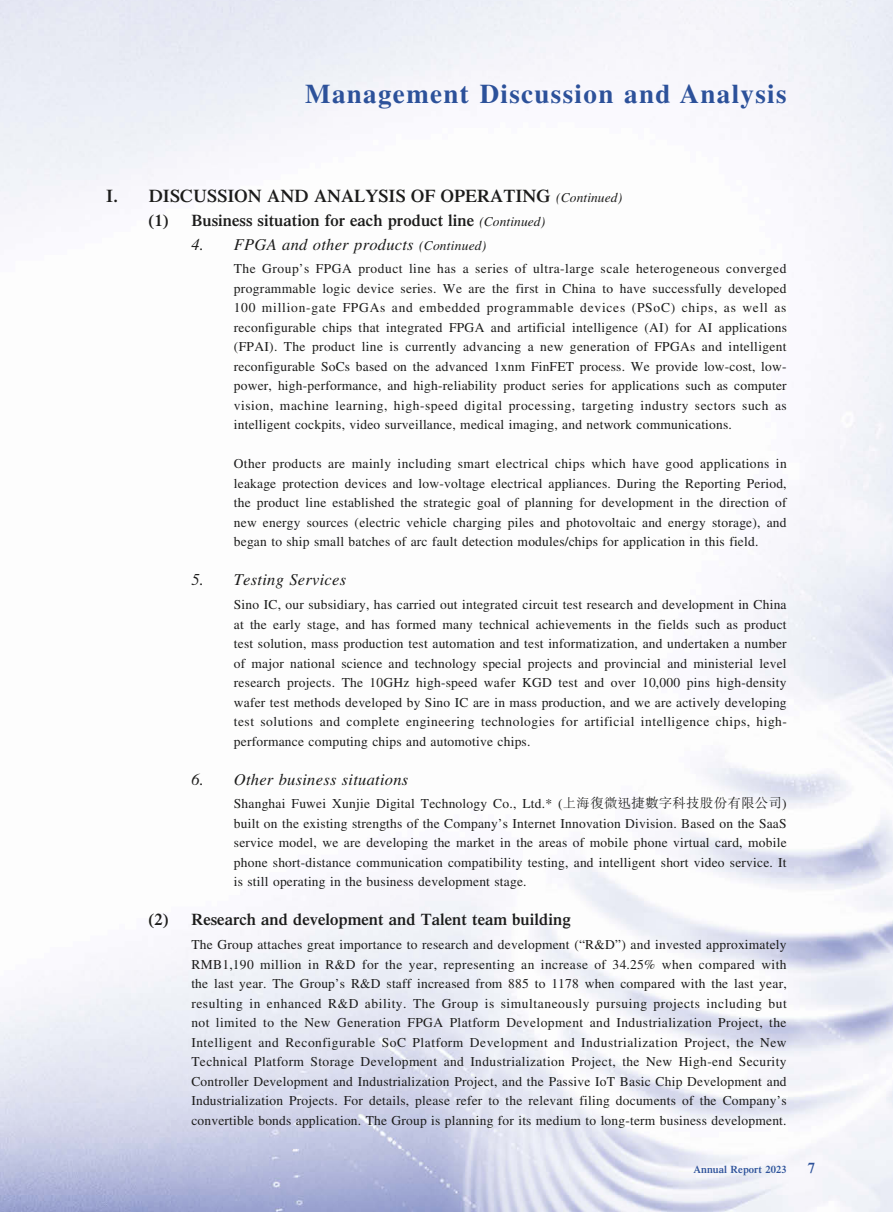
<style>
.page{position:relative;width:893px;height:1212px;background:#fff}
.page>*{position:absolute;margin:0;border:0;box-sizing:border-box;transform-origin:0 0}
.t1{font:700 27px "Times LT Std";letter-spacing:.05em;color:#2c519a}
.t2{font:600 18px "Times LT Std";letter-spacing:.005em;color:#1c1c1b}
.t3{font:600 16.5px "Times LT Std";letter-spacing:.005em;color:#1c1c1b}
.t4{font:italic 16.5px "Times LT Std";letter-spacing:.015em;color:#1c1c1b}
.t5{font:600 15px "Times LT Std";color:#2c519a}
.t6{font:13.5px/19.5px "Times LT Std";letter-spacing:.015em;color:#1c1c1b;text-align:justify}
.t7{font:600 10.5px "Times LT Std";letter-spacing:.01em;color:#2c519a}
.s1{font-weight:400;font-style:italic;font-size:13.5px}
.s2{font-size:13.5px}
.s3{font-family:"M Sung HK";font-weight:300}
</style>
<div class="page">
<h1 class="t1" style="left:305px;top:78px;width:483px">Management Discussion and Analysis</h1>
<h2 class="t2" style="left:106px;top:185px;width:517px">I. DISCUSSION AND ANALYSIS OF OPERATING <span class="s1">(Continued)</span></h2>
<p class="t3" style="left:149px;top:210px;width:398px">(1) Business situation for each product line <span class="s1">(Continued)</span></p>
<p class="t4" style="left:191px;top:235px;width:297px">4. FPGA and other products <span class="s2">(Continued)</span></p>
<p class="t6" style="left:234px;top:259px;width:555px">The Group’s FPGA product line has a series of ultra-large scale heterogeneous converged programmable logic device series. We are the first in China to have successfully developed 100 million-gate FPGAs and embedded programmable devices (PSoC) chips, as well as reconfigurable chips that integrated FPGA and artificial intelligence (AI) for AI applications (FPAI). The product line is currently advancing a new generation of FPGAs and intelligent reconfigurable SoCs based on the advanced 1xnm FinFET process. We provide low-cost, low&shy;power, high-performance, and high-reliability product series for applications such as computer vision, machine learning, high-speed digital processing, targeting industry sectors such as intelligent cockpits, video surveillance, medical imaging, and network communications.</p>
<p class="t6" style="left:234px;top:454px;width:554px">Other products are mainly including smart electrical chips which have good applications in leakage protection devices and low-voltage electrical appliances. During the Reporting Period, the product line established the strategic goal of planning for development in the direction of new energy sources (electric vehicle charging piles and photovoltaic and energy storage), and began to ship small batches of arc fault detection modules/chips for application in this field.</p>
<p class="t4" style="left:191px;top:571px;width:156px">5. Testing Services</p>
<p class="t6" style="left:234px;top:595px;width:555px">Sino IC, our subsidiary, has carried out integrated circuit test research and development in China at the early stage, and has formed many technical achievements in the fields such as product test solution, mass production test automation and test informatization, and undertaken a number of major national science and technology special projects and provincial and ministerial level research projects. The 10GHz high-speed wafer KGD test and over 10,000 pins high-density wafer test methods developed by Sino IC are in mass production, and we are actively developing test solutions and complete engineering technologies for artificial intelligence chips, high&shy;performance computing chips and automotive chips.</p>
<p class="t4" style="left:191px;top:770px;width:218px">6. Other business situations</p>
<p class="t6" style="left:234px;top:794px;width:554px">Shanghai Fuwei Xunjie Digital Technology Co., Ltd.* (<span class="s3">上海復微迅捷數字科技股份有限公司</span>) built on the existing strengths of the Company’s Internet Innovation Division. Based on the SaaS service model, we are developing the market in the areas of mobile phone virtual card, mobile phone short-distance communication compatibility testing, and intelligent short video service. It is still operating in the business development stage.</p>
<p class="t3" style="left:149px;top:910px;width:423px">(2) Research and development and Talent team building</p>
<p class="t6" style="left:191px;top:935px;width:597px">The Group attaches great importance to research and development (“R&amp;D”) and invested approximately RMB1,190 million in R&amp;D for the year, representing an increase of 34.25% when compared with the last year. The Group’s R&amp;D staff increased from 885 to 1178 when compared with the last year, resulting in enhanced R&amp;D ability. The Group is simultaneously pursuing projects including but not limited to the New Generation FPGA Platform Development and Industrialization Project, the Intelligent and Reconfigurable SoC Platform Development and Industrialization Project, the New Technical Platform Storage Development and Industrialization Project, the New High-end Security Controller Development and Industrialization Project, and the Passive IoT Basic Chip Development and Industrialization Projects. For details, please refer to the relevant filing documents of the Company’s convertible bonds application. The Group is planning for its medium to long-term business development.</p>
<p class="t7" style="left:693px;top:1163px;width:95px">Annual Report 2023</p>
<p class="t5" style="left:808px;top:1159px;width:9px">7</p>
</div>
